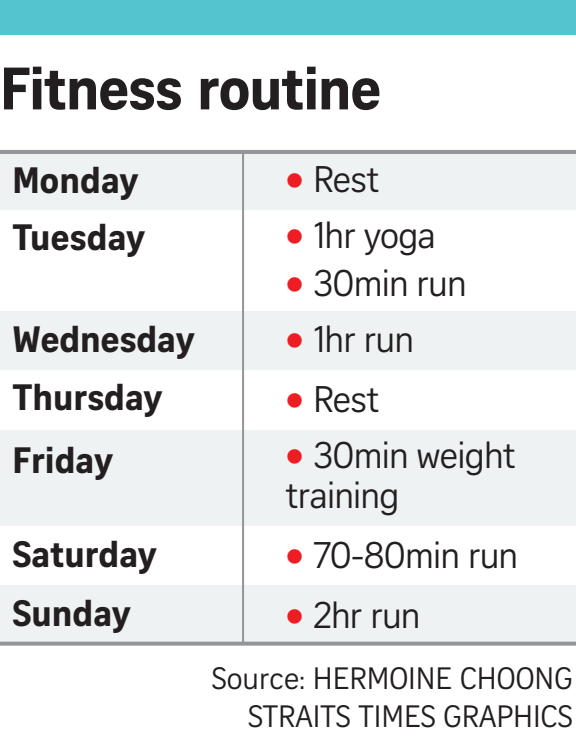
<style>
.page{position:relative;width:576px;height:738px;background:#fff}
.page>*{position:absolute;margin:0;border:0;box-sizing:border-box;transform-origin:0 0}
.t1{font:700 58px "Curator Serp Text";letter-spacing:-.015em;color:#231f20}
.t2{font:36px/40px "Curator Serp Text";letter-spacing:-.025em;color:#231f20}
.t3{font:700 35.6px/58.4px "Curator Serp Text";color:#231f20}
.t4{font:30px "Curator Serp Text";color:#231f20}
.s1{color:#ee1d23}
</style>
<div class="page">
<div style="left:0;top:0;width:576px;height:34px;background:#54c5cf"></div>
<div style="left:0;top:152px;width:576px;height:58px;background:#eff2f3"></div>
<div style="left:0;top:311px;width:576px;height:58px;background:#eff2f3"></div>
<div style="left:0;top:584px;width:576px;height:58px;background:#eff2f3"></div>
<div style="left:0;top:429px;width:576px;height:96px;background:#eff2f3"></div>
<hr style="left:0;top:150px;width:576px;height:4px;background:#939598">
<hr style="left:242px;top:152px;width:2px;height:489px;background:#939598">
<svg style="left:0;top:641px;width:576px;height:4px;background:#a1a3a5"></svg>
<h1 class="t1" style="left:0;top:53px;width:383px">Fitness routine</h1>
<p class="t3" style="left:12px;top:151px;width:127px">Monday</p>
<p class="t2" style="left:286px;top:159px;width:95px"><span class="s1">•</span> Rest</p>
<p class="t2" style="left:286px;top:215px;width:152px"><span class="s1">•</span> 1hr yoga</p>
<p class="t2" style="left:286px;top:263px;width:183px"><span class="s1">•</span> 30min run</p>
<p class="t2" style="left:286px;top:319px;width:130px"><span class="s1">•</span> 1hr run</p>
<p class="t2" style="left:286px;top:379px;width:95px"><span class="s1">•</span> Rest</p>
<p class="t2" style="left:286px;top:435px;width:232px"><span class="s1">•</span> 30min weight training</p>
<p class="t2" style="left:286px;top:535px;width:234px"><span class="s1">•</span> 70-80min run</p>
<p class="t2" style="left:286px;top:595px;width:137px"><span class="s1">•</span> 2hr run</p>
<p class="t3" style="left:12px;top:207px;width:134px">Tuesday</p>
<p class="t3" style="left:12px;top:309px;width:184px">Wednesday</p>
<p class="t3" style="left:12px;top:367px;width:151px">Thursday</p>
<p class="t3" style="left:12px;top:430px;width:102px">Friday</p>
<p class="t3" style="left:12px;top:524px;width:146px">Saturday<br>Sunday</p>
<p class="t4" style="left:212px;top:660px;width:362px">Source: HERMOINE CHOONG</p>
<p class="t4" style="left:248px;top:697px;width:326px">STRAITS TIMES GRAPHICS</p>
</div>
